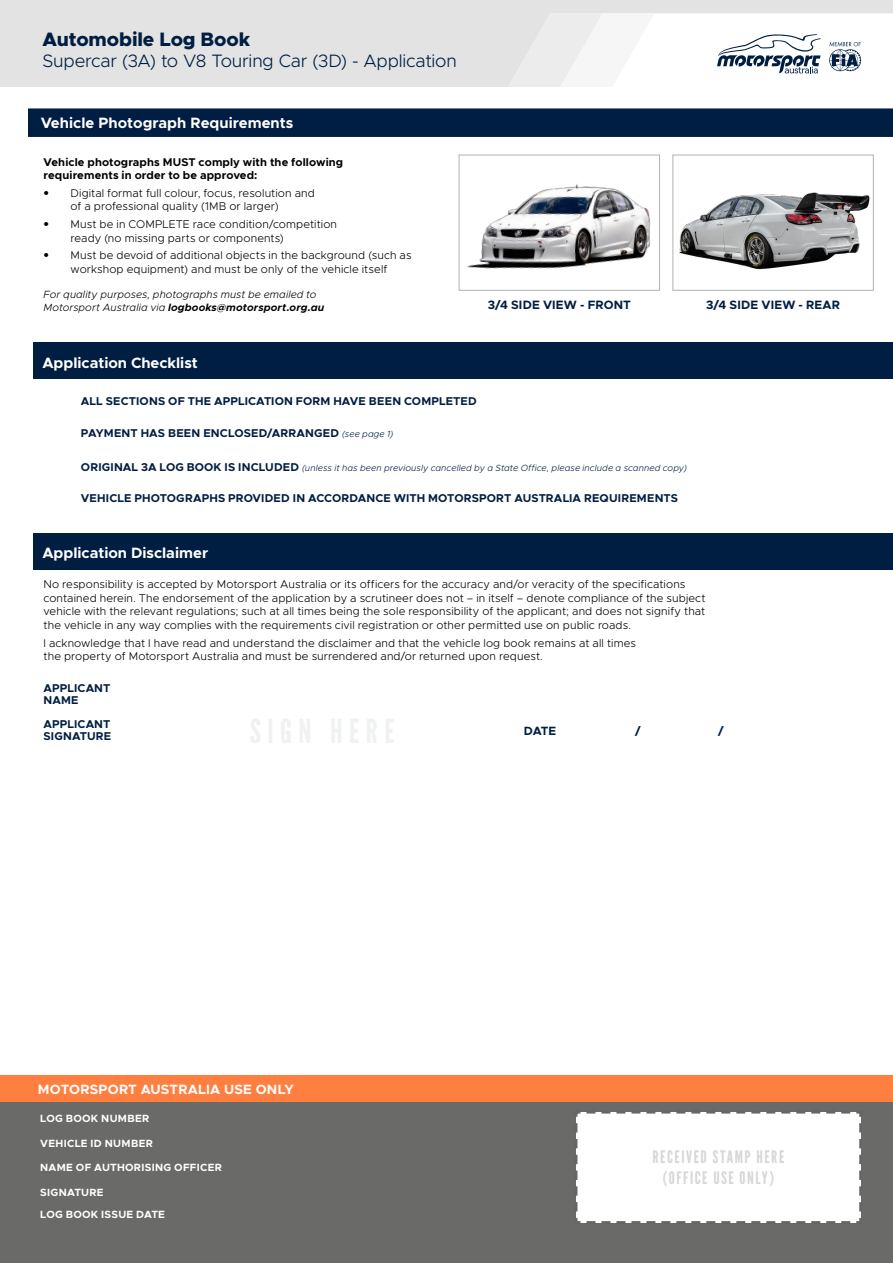
<style>
.page{position:relative;width:893px;height:1263px;background:#fff}
.page>*{position:absolute;margin:0;border:0;box-sizing:border-box;transform-origin:0 0}
.t1{font:800 19.5px "Metropolis";letter-spacing:-.005em;color:#001e42}
.t2{font:300 18px "Metropolis";letter-spacing:-.01em;color:#001e42}
.t3{font:17.25px/20.7px "League Gothic";letter-spacing:.09em;color:#d5d7d9;text-align:center}
.t4{font:700 15px "Metropolis";color:#fff}
.t5{font:700 13.5px "Metropolis";letter-spacing:.015em;color:#fff}
.t6{font:700 12.15px "Metropolis";letter-spacing:.015em;color:#001e42}
.t7{font:700 12px "Metropolis";color:#001e42}
.t8{font:700 11.4px/12px "Metropolis";letter-spacing:.015em;color:#001e42}
.t9{font:300 11.25px/13.5px "Metropolis";letter-spacing:.01em;color:#000}
.t10{font:700 11.25px/13.5px "Metropolis";letter-spacing:.01em;color:#000}
.t11{font:italic 300 10.5px/12.6px "Metropolis";letter-spacing:.01em;color:#000}
.t12{font:700 10.5px "Metropolis";letter-spacing:.03em;color:#fff}
.t13{font:italic 300 9px "Metropolis";letter-spacing:.015em;color:#001e42}
.s1{font-family:"Helvetica Neue LT Std";font-weight:100;font-stretch:condensed}
.s2{font-weight:700}
.s3{font-weight:300;font-style:italic;font-size:9px}
.s4{font-weight:700;font-style:normal;font-size:11.4px}
</style>
<div class="page">
<svg style="left:0;top:0;width:893px;height:86px;fill:#e3e3e3"></svg>
<svg style="left:508px;top:13px;width:146px;height:73px"></svg>
<div style="left:28px;top:108px;width:865px;height:29px;background:#001e42"></div>
<div style="left:0;top:1088px;width:893px;height:175px;background:#6a6a69"></div>
<div style="left:0;top:1075px;width:893px;height:27px;background:#ff7f41"></div>
<div style="left:576px;top:1112px;width:285px;height:111px;background:#fff"></div>
<img style="left:467px;top:184px;width:184px;height:85px">
<img style="left:679px;top:192px;width:191px;height:78px">
<div style="left:459px;top:155px;width:201px;height:136px;border:1px solid #b1b2b3"></div>
<div style="left:672px;top:155px;width:202px;height:136px;border:1px solid #b1b2b3"></div>
<div style="left:33px;top:343px;width:860px;height:36px;background:#001e42"></div>
<div style="left:33px;top:533px;width:860px;height:36px;background:#001e42"></div>
<h1 class="t1" style="left:43px;top:27px;width:209px">Automobile Log Book</h1>
<h2 class="t2" style="left:43px;top:49px;width:416px">Supercar (3A) to V8 Touring Car (3D) - Application</h2>
<h3 class="t4" style="left:41px;top:114px;width:254px">Vehicle Photograph Requirements</h3>
<p class="t10" style="left:44px;top:155px;width:301px">Vehicle photographs MUST comply with the following requirements in order to be approved:</p>
<p class="t9" style="left:71px;top:186px;width:246px;text-indent:-27px"><span class="s1">•</span> Digital format full colour, focus, resolution and of a professional quality (1MB or larger)</p>
<p class="t9" style="left:71px;top:217px;width:268px;text-indent:-27px"><span class="s1">•</span> Must be in COMPLETE race condition/competition ready (no missing parts or components)</p>
<p class="t9" style="left:44px;top:249px;width:370px;text-align:center"><span class="s1">•</span> Must be devoid of additional objects in the background (such as workshop equipment) and must be only of the vehicle itself</p>
<p class="t11" style="left:44px;top:288px;width:282px">For quality purposes, photographs must be emailed to<br>Motorsport Australia via <span class="s2">logbooks@motorsport.org.au</span></p>
<p class="t6" style="left:488px;top:297px;width:145px">3/4 SIDE VIEW - FRONT</p>
<p class="t6" style="left:706px;top:297px;width:135px">3/4 SIDE VIEW - REAR</p>
<h3 class="t4" style="left:42px;top:353px;width:157px">Application Checklist</h3>
<p class="t8" style="left:81px;top:395px;width:397px">ALL SECTIONS OF THE APPLICATION FORM HAVE BEEN COMPLETED</p>
<p class="t8" style="left:81px;top:427px;width:314px">PAYMENT HAS BEEN ENCLOSED/ARRANGED <span class="s3">(see page 1)</span></p>
<p class="t13" style="left:81px;top:462px;width:608px"><span class="s4">ORIGINAL 3A LOG BOOK IS INCLUDED</span> (unless it has been previously cancelled by a State Office, please include a scanned copy)</p>
<p class="t8" style="left:81px;top:492px;width:599px">VEHICLE PHOTOGRAPHS PROVIDED IN ACCORDANCE WITH MOTORSPORT AUSTRALIA REQUIREMENTS</p>
<h3 class="t4" style="left:42px;top:543px;width:167px">Application Disclaimer</h3>
<p class="t9" style="left:44px;top:578px;width:664px">No responsibility is accepted by Motorsport Australia or its officers for the accuracy and/or veracity of the specifications contained herein. The endorsement of the application by a scrutineer does not – in itself – denote compliance of the subject vehicle with the relevant regulations; such at all times being the sole responsibility of the applicant; and does not signify that the vehicle in any way complies with the requirements civil registration or other permitted use on public roads.</p>
<p class="t9" style="left:44px;top:636px;width:594px">I acknowledge that I have read and understand the disclaimer and that the vehicle log book remains at all times the property of Motorsport Australia and must be surrendered and/or returned upon request.</p>
<p class="t8" style="left:44px;top:682px;width:68px">APPLICANT<br>NAME</p>
<p class="t8" style="left:44px;top:718px;width:69px">APPLICANT<br>SIGNATURE</p>
<p class="t5" style="left:38px;top:1080px;width:257px">MOTORSPORT AUSTRALIA USE ONLY</p>
<p class="t12" style="left:40px;top:1112px;width:111px">LOG BOOK NUMBER</p>
<p class="t12" style="left:40px;top:1136px;width:114px">VEHICLE ID NUMBER</p>
<p class="t12" style="left:40px;top:1161px;width:183px">NAME OF AUTHORISING OFFICER</p>
<p class="t12" style="left:40px;top:1185px;width:65px">SIGNATURE</p>
<p class="t12" style="left:40px;top:1208px;width:126px">LOG BOOK ISSUE DATE</p>
<p class="t7" style="left:524px;top:723px;width:34px">DATE</p>
<p class="t7" style="left:635px;top:723px;width:7px">/</p>
<p class="t7" style="left:718px;top:723px;width:7px">/</p>
<h3 class="t3" style="left:652px;top:1147px;width:133px">RECEIVED STAMP HERE (OFFICE USE ONLY)</h3>
</div>
